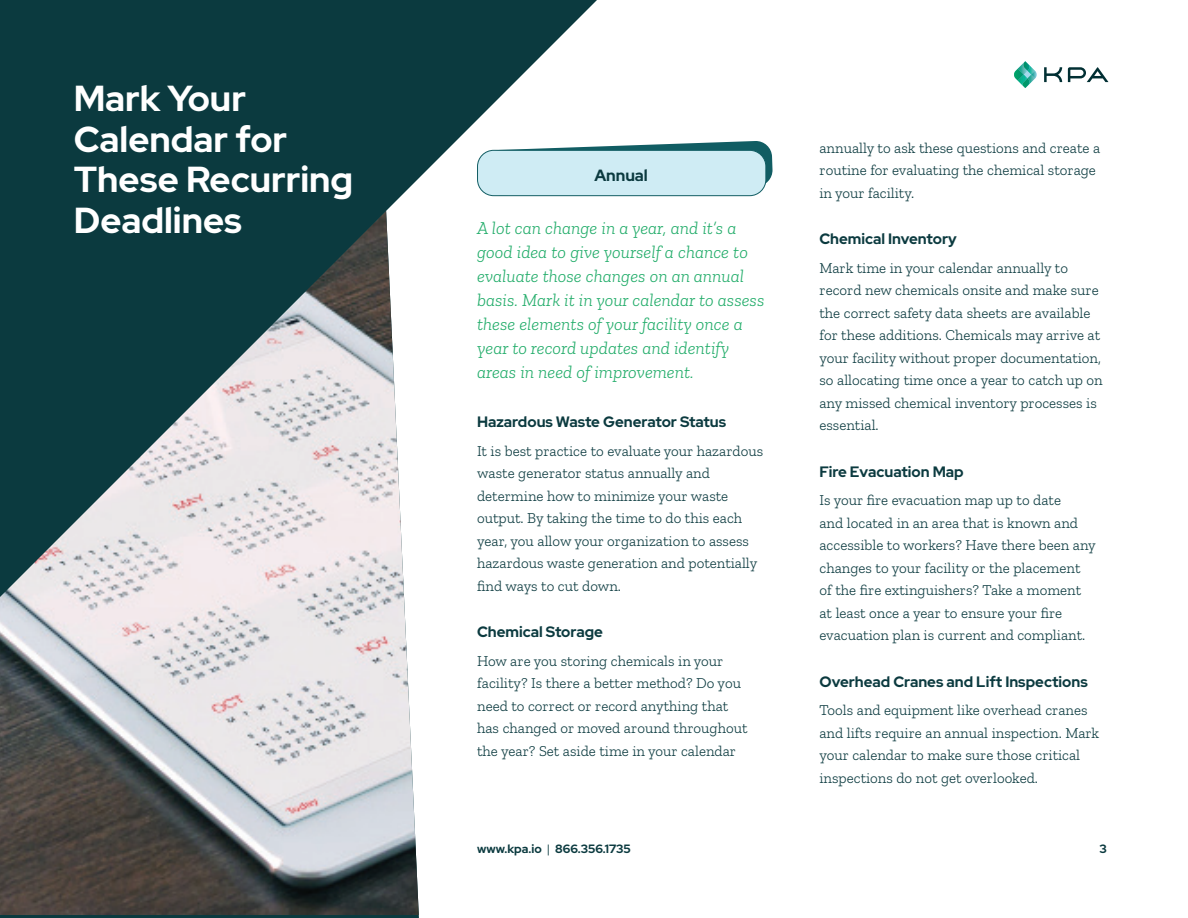
<style>
.page{position:relative;width:1188px;height:918px;background:#fff}
.page>*{position:absolute;margin:0;border:0;box-sizing:border-box;transform-origin:0 0}
.t1{font:700 36px/40.5px "Red Hat Display";color:#fff}
.t2{font:italic 300 18px/24px "Zilla Slab";color:#21ac69}
.t3{font:700 16.2px "Red Hat Display";color:#0b3a3f}
.t4{font:300 15px/22.5px "Zilla Slab";color:#0b3a3f}
.t5{font:700 15px "Red Hat Display";color:#0b3a3f}
.t6{font:700 12px "Red Hat Display";color:#0b3a3f}
.s1{font-weight:400}
</style>
<div class="page">
<img style="left:0;top:597px;width:419px;height:318px">
<svg style="left:1014px;top:61px;width:23px;height:27px"></svg>
<svg style="left:1044px;top:67px;width:18px;height:15px"></svg>
<svg style="left:1068px;top:67px;width:40px;height:15px"></svg>
<svg style="left:0;top:0;width:597px;height:597px;fill:#0b3a3f"></svg>
<svg style="left:484px;top:141px;width:289px;height:55px"></svg>
<div style="left:478px;top:150px;width:288px;height:46px;background:#cfecf4;border-radius:16px"></div>
<div style="left:477px;top:150px;width:289px;height:46px;border:1px solid #115d63;border-radius:16px"></div>
<h1 class="t1" style="left:74px;top:78px;width:281px">Mark Your<br>Calendar for<br>These Recurring<br>Deadlines</h1>
<p class="t3" style="left:594px;top:165px;width:55px">Annual</p>
<p class="t2" style="left:477px;top:216px;width:289px">A lot can change in a year, and it’s a good idea to give yourself a chance to evaluate those changes on an annual basis. Mark it in your calendar to assess these elements of your facility once a year to record updates and identify areas in need of improvement.</p>
<p class="t5" style="left:477px;top:412px;width:251px">Hazardous Waste Generator Status</p>
<p class="t4" style="left:477px;top:439px;width:288px">It is best practice to evaluate your hazardous waste generator status annually and determine how to minimize your waste output. By taking the time to do this each year, you allow your organization to assess hazardous waste generation and potentially find ways to cut down.</p>
<p class="t5" style="left:477px;top:622px;width:127px">Chemical Storage</p>
<p class="t4" style="left:477px;top:649px;width:272px">How are you storing chemicals in your facility? Is there a better method? Do you need to correct or record anything that has changed or moved around throughout the year? Set aside time in your calendar</p>
<p class="t4" style="left:819px;top:137px;width:282px">annually to ask these questions and create a routine for evaluating the chemical storage in your facility.</p>
<p class="t5" style="left:819px;top:229px;width:139px">Chemical Inventory</p>
<p class="t4" style="left:819px;top:257px;width:285px">Mark time in your calendar annually to record new chemicals onsite and make sure the correct safety data sheets are available for these additions. Chemicals may arrive at your facility without proper documentation, so allocating time once a year to catch up on any missed chemical inventory processes is essential.</p>
<p class="t5" style="left:819px;top:462px;width:146px">Fire Evacuation Map</p>
<p class="t4" style="left:819px;top:489px;width:278px">Is your fire evacuation map up to date<br>and located in an area that is known and accessible to workers? Have there been any changes to your facility or the placement of the fire extinguishers? Take a moment at least once a year to ensure your fire evacuation plan is current and compliant.</p>
<p class="t5" style="left:819px;top:672px;width:270px">Overhead Cranes and Lift Inspections</p>
<p class="t4" style="left:819px;top:699px;width:281px">Tools and equipment like overhead cranes and lifts require an annual inspection. Mark your calendar to make sure those critical inspections do not get overlooked.</p>
<p class="t6" style="left:477px;top:841px;width:155px">www.kpa.io <span class="s1">|</span> 866.356.1735</p>
<p class="t6" style="left:1100px;top:841px;width:9px">3</p>
</div>
